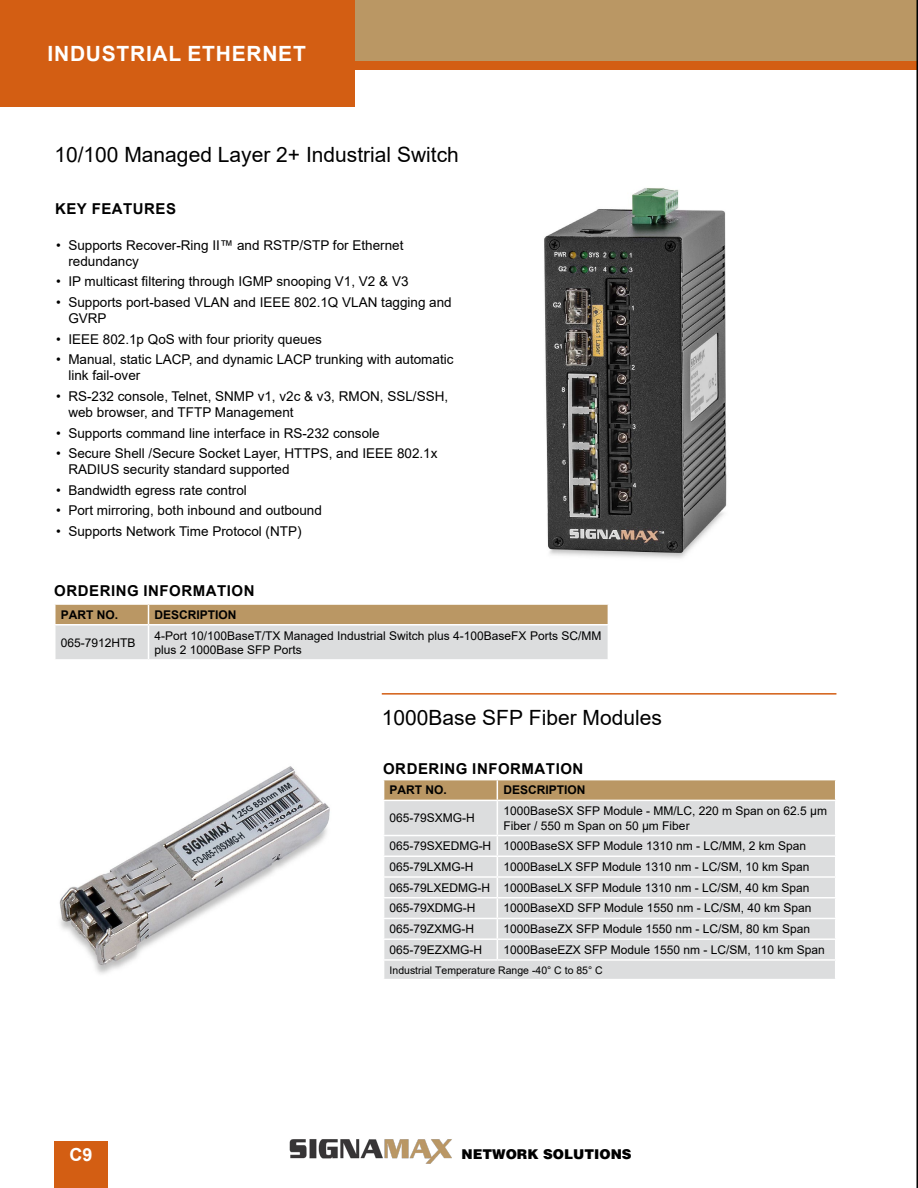
<style>
.page{position:relative;width:918px;height:1188px;background:#fff}
.page>*{position:absolute;margin:0;border:0;box-sizing:border-box;transform-origin:0 0}
.Product_Name{font:21px "Arial";color:#000}
.t1{font:700 21px "Arial";letter-spacing:.035em;color:#fff}
.t2{font:700 18px "Arial";color:#fff}
.t3{font:700 15px "Arial";letter-spacing:.035em;color:#000}
.t4{font:13.5px/16.2px "Arial";color:#000}
.t5{font:900 13.5px "Helvetica";color:#000}
.P_N_Style{font:12px/14.4px "Arial";color:#000}
.t6{font:700 12px "Arial";color:#000}
.t7{font:10.5px "Arial";color:#000}
</style>
<div class="page">
<div style="left:2px;top:0;width:916px;height:62px;background:#ba9764"></div>
<div style="left:1px;top:62px;width:917px;height:8px;background:#d35e13"></div>
<div style="left:0;top:0;width:355px;height:107px;background:#d35e13"></div>
<img style="left:289px;top:1139px;width:163px;height:25px">
<div style="left:54px;top:1141px;width:54px;height:47px;background:#d35e13"></div>
<hr style="left:916px;top:0;width:2px;height:1188px;background:#000">
<img style="left:59px;top:766px;width:271px;height:208px">
<img style="left:544px;top:188px;width:183px;height:371px">
<svg style="left:55px;top:604px;width:553px;height:55px;background:#d0c4b2"></svg>
<hr style="left:54px;top:624px;width:94px;height:2px;background:#fff">
<hr style="left:148px;top:624px;width:461px;height:2px;background:#fff">
<div style="left:384px;top:801px;width:451px;height:178px;background:#dcddde"></div>
<hr style="left:497px;top:801px;width:1px;height:34px;background:#fff">
<hr style="left:383px;top:835px;width:114px;height:1px;background:#fff">
<hr style="left:497px;top:835px;width:339px;height:1px;background:#fff">
<hr style="left:383px;top:856px;width:114px;height:1px;background:#fff">
<hr style="left:497px;top:856px;width:339px;height:1px;background:#fff">
<hr style="left:383px;top:876px;width:114px;height:2px;background:#fff">
<hr style="left:497px;top:876px;width:339px;height:2px;background:#fff">
<hr style="left:383px;top:897px;width:114px;height:1px;background:#fff">
<hr style="left:497px;top:897px;width:339px;height:1px;background:#fff">
<hr style="left:383px;top:918px;width:114px;height:1px;background:#fff">
<hr style="left:497px;top:918px;width:339px;height:1px;background:#fff">
<hr style="left:383px;top:938px;width:114px;height:2px;background:#fff">
<hr style="left:497px;top:938px;width:339px;height:2px;background:#fff">
<svg style="left:497px;top:836px;width:1px;height:123px"></svg>
<hr style="left:383px;top:959px;width:114px;height:2px;background:#fff">
<hr style="left:497px;top:959px;width:339px;height:2px;background:#fff">
<svg style="left:383px;top:780px;width:453px;height:20px;background:#bd9b6b"></svg>
<hr style="left:382px;top:693px;width:454px;height:2px;background:#d35e13">
<h1 class="t1" style="left:48px;top:39px;width:260px">INDUSTRIAL ETHERNET</h1>
<p class="Product_Name" style="left:54px;top:140px;width:406px">10/100 Managed Layer 2+ Industrial Switch</p>
<p class="t3" style="left:55px;top:198px;width:123px">KEY FEATURES</p>
<p class="t4" style="left:68px;top:237px;width:337px;text-indent:-12px">• Supports Recover-Ring II™ and RSTP/STP for Ethernet redundancy</p>
<p class="t4" style="left:56px;top:273px;width:354px">• IP multicast filtering through IGMP snooping V1, V2 &amp; V3</p>
<p class="t4" style="left:68px;top:294px;width:385px;text-indent:-12px">• Supports port-based VLAN and IEEE 802.1Q VLAN tagging and<br>GVRP</p>
<p class="t4" style="left:56px;top:331px;width:267px">• IEEE 802.1p QoS with four priority queues</p>
<p class="t4" style="left:68px;top:351px;width:387px;text-indent:-12px">• Manual, static LACP, and dynamic LACP trunking with automatic link fail-over</p>
<p class="t4" style="left:68px;top:388px;width:381px;text-indent:-12px">• RS-232 console, Telnet, SNMP v1, v2c &amp; v3, RMON, SSL/SSH, web browser, and TFTP Management</p>
<p class="t4" style="left:56px;top:425px;width:325px">• Supports command line interface in RS-232 console</p>
<p class="t4" style="left:68px;top:445px;width:371px;text-indent:-12px">• Secure Shell /Secure Socket Layer, HTTPS, and IEEE 802.1x<br>RADIUS security standard supported</p>
<p class="t4" style="left:56px;top:482px;width:192px">• Bandwidth egress rate control</p>
<p class="t4" style="left:56px;top:502px;width:267px">• Port mirroring, both inbound and outbound</p>
<p class="t4" style="left:56px;top:523px;width:247px">• Supports Network Time Protocol (NTP)</p>
<p class="t3" style="left:54px;top:580px;width:202px">ORDERING INFORMATION</p>
<p class="t6" style="left:61px;top:606px;width:59px">PART NO.</p>
<p class="t6" style="left:154px;top:606px;width:84px">DESCRIPTION</p>
<p class="P_N_Style" style="left:61px;top:635px;width:76px">065-7912HTB</p>
<p class="P_N_Style" style="left:154px;top:628px;width:448px">4-Port 10/100BaseT/TX Managed Industrial Switch plus 4-100BaseFX Ports SC/MM plus 2 1000Base SFP Ports</p>
<p class="Product_Name" style="left:382px;top:704px;width:282px">1000Base SFP Fiber Modules</p>
<p class="t3" style="left:383px;top:758px;width:202px">ORDERING INFORMATION</p>
<p class="t6" style="left:390px;top:782px;width:59px">PART NO.</p>
<p class="t6" style="left:503px;top:782px;width:84px">DESCRIPTION</p>
<p class="P_N_Style" style="left:390px;top:811px;width:87px">065-79SXMG-H</p>
<p class="P_N_Style" style="left:503px;top:804px;width:325px">1000BaseSX SFP Module - MM/LC, 220 m Span on 62.5 µm<br>Fiber / 550 m Span on 50 µm Fiber</p>
<p class="P_N_Style" style="left:390px;top:839px;width:103px">065-79SXEDMG-H</p>
<p class="P_N_Style" style="left:503px;top:839px;width:304px">1000BaseSX SFP Module 1310 nm - LC/MM, 2 km Span</p>
<p class="P_N_Style" style="left:390px;top:860px;width:86px">065-79LXMG-H</p>
<p class="P_N_Style" style="left:503px;top:860px;width:308px">1000BaseLX SFP Module 1310 nm - LC/SM, 10 km Span</p>
<p class="P_N_Style" style="left:390px;top:880px;width:102px">065-79LXEDMG-H</p>
<p class="P_N_Style" style="left:503px;top:880px;width:308px">1000BaseLX SFP Module 1310 nm - LC/SM, 40 km Span</p>
<p class="P_N_Style" style="left:390px;top:901px;width:88px">065-79XDMG-H</p>
<p class="P_N_Style" style="left:503px;top:901px;width:310px">1000BaseXD SFP Module 1550 nm - LC/SM, 40 km Span</p>
<p class="P_N_Style" style="left:390px;top:922px;width:86px">065-79ZXMG-H</p>
<p class="P_N_Style" style="left:503px;top:922px;width:308px">1000BaseZX SFP Module 1550 nm - LC/SM, 80 km Span</p>
<p class="P_N_Style" style="left:390px;top:942px;width:94px">065-79EZXMG-H</p>
<p class="P_N_Style" style="left:503px;top:942px;width:323px">1000BaseEZX SFP Module 1550 nm - LC/SM, 110 km Span</p>
<p class="t7" style="left:390px;top:963px;width:215px">Industrial Temperature Range -40° C to 85° C</p>
<h2 class="t2" style="left:69px;top:1142px;width:25px">C9</h2>
<p class="t5" style="left:461px;top:1145px;width:172px">NETWORK SOLUTIONS</p>
</div>
